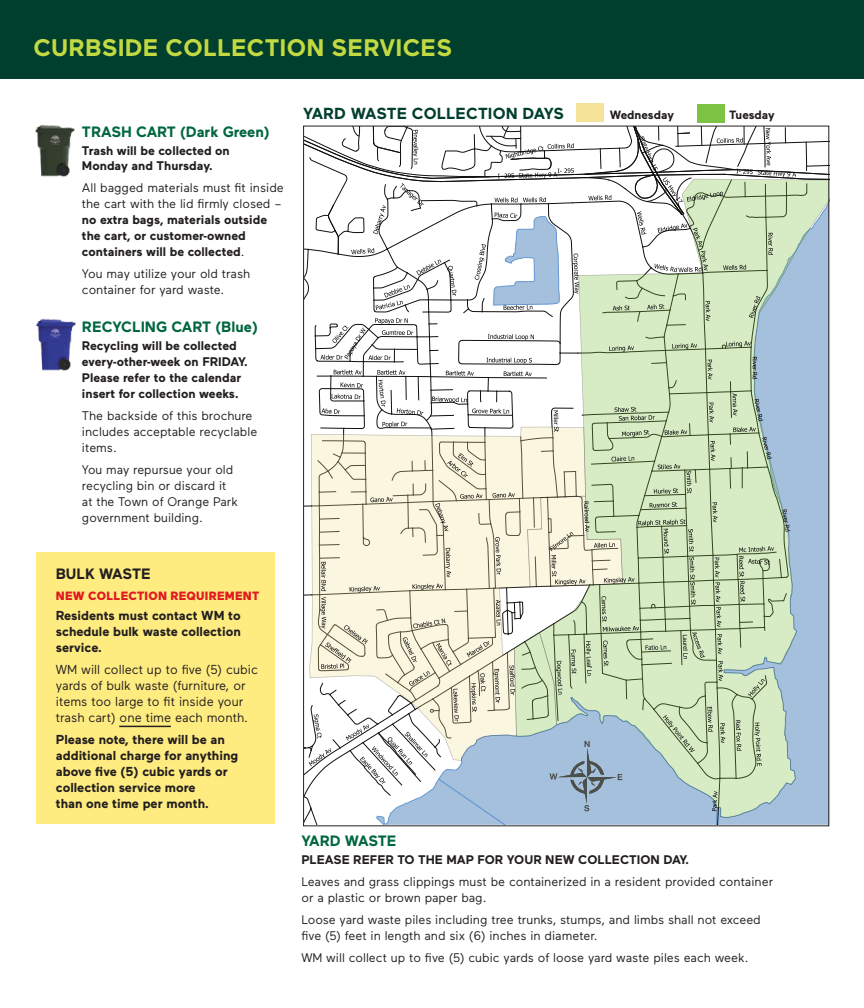
<style>
.page{position:relative;width:864px;height:1008px;background:#fff}
.page>*{position:absolute;margin:0;border:0;box-sizing:border-box;transform-origin:0 0}
.t1{font:700 24px "Maax";letter-spacing:.01em;color:#c3d941}
.t2{font:700 16px "Maax";letter-spacing:.01em;color:#003e2d}
.t3{font:700 15px "Maax";color:#00673e}
.t4{font:700 15px "Maax";letter-spacing:-.01em;color:#231f20}
.t5{font:700 13px/16px "Maax";color:#231f20;text-align:justify}
.t6{font:13px/16px "Maax";color:#231f20}
.t7{font:12.5px/16px "Maax";color:#231f20}
.t8{font:700 12.5px/16px "Maax";color:#231f20}
.t9{font:900 12px "Maax";letter-spacing:.02em;color:#e11b22}
.t10{font:700 12px "Maax";color:#231f20}
.s1{font-weight:400}
</style>
<div class="page">
<div style="left:0;top:0;width:864px;height:79px;background:#003e2d"></div>
<svg style="left:304px;top:122px;width:525px;height:703px"></svg>
<div style="left:576px;top:103px;width:28px;height:19px;background:#f5e39a"></div>
<div style="left:697px;top:104px;width:28px;height:18px;background:#7dc242"></div>
<img style="left:35px;top:124px;width:40px;height:53px">
<img style="left:36px;top:318px;width:40px;height:53px">
<div style="left:36px;top:552px;width:238px;height:272px;background:#ffec80"></div>
<hr style="left:119px;top:726px;width:52px;height:1px;background:#231f20">
<h1 class="t1" style="left:33px;top:31px;width:420px">CURBSIDE COLLECTION SERVICES</h1>
<p class="t3" style="left:82px;top:122px;width:189px">TRASH CART (Dark Green)</p>
<p class="t8" style="left:82px;top:143px;width:149px;line-height:15px">Trash will be collected on<br>Monday and Thursday.</p>
<p class="t7" style="left:82px;top:179px;width:203px">All bagged materials must fit inside the cart with the lid firmly closed –</p>
<p class="t8" style="left:82px;top:211px;width:187px">no extra bags, materials outside the cart, or customer-owned containers will be collected<span class="s1">.</span></p>
<p class="t7" style="left:82px;top:265px;width:170px">You may utilize your old trash container for yard waste.</p>
<p class="t3" style="left:82px;top:317px;width:177px">RECYCLING CART (Blue)</p>
<p class="t8" style="left:82px;top:337px;width:167px">Recycling will be collected every-other-week on FRIDAY.<br>Please refer to the calendar insert for collection weeks.</p>
<p class="t7" style="left:82px;top:407px;width:177px">The backside of this brochure includes acceptable recyclable items.</p>
<p class="t7" style="left:82px;top:461px;width:157px">You may repursue your old recycling bin or discard it at the Town of Orange Park government building.</p>
<p class="t4" style="left:56px;top:564px;width:96px">BULK WASTE</p>
<p class="t9" style="left:56px;top:588px;width:205px">NEW COLLECTION REQUIREMENT</p>
<p class="t5" style="left:56px;top:607px;width:186px">Residents must contact WM to schedule bulk waste collection service.</p>
<p class="t6" style="left:56px;top:661px;width:204px">WM will collect up to five (5) cubic yards of bulk waste (furniture, or items too large to fit inside your trash cart) one time each month.</p>
<p class="t5" style="left:56px;top:731px;width:184px;text-align:left">Please note, there will be an additional charge for anything above five (5) cubic yards or collection service more<br>than one time per month.</p>
<p class="t2" style="left:303px;top:103px;width:262px">YARD WASTE COLLECTION DAYS</p>
<p class="t10" style="left:610px;top:107px;width:66px">Wednesday</p>
<p class="t10" style="left:729px;top:107px;width:47px">Tuesday</p>
<p class="t3" style="left:301px;top:831px;width:97px">YARD WASTE</p>
<p class="t8" style="left:301px;top:851px;width:389px">PLEASE REFER TO THE MAP FOR YOUR NEW COLLECTION DAY.</p>
<p class="t7" style="left:301px;top:873px;width:473px">Leaves and grass clippings must be containerized in a resident provided container or a plastic or brown paper bag.</p>
<p class="t7" style="left:301px;top:911px;width:461px">Loose yard waste piles including tree trunks, stumps, and limbs shall not exceed five (5) feet in length and six (6) inches in diameter.</p>
<p class="t7" style="left:301px;top:949px;width:449px">WM will collect up to five (5) cubic yards of loose yard waste piles each week.</p>
</div>
